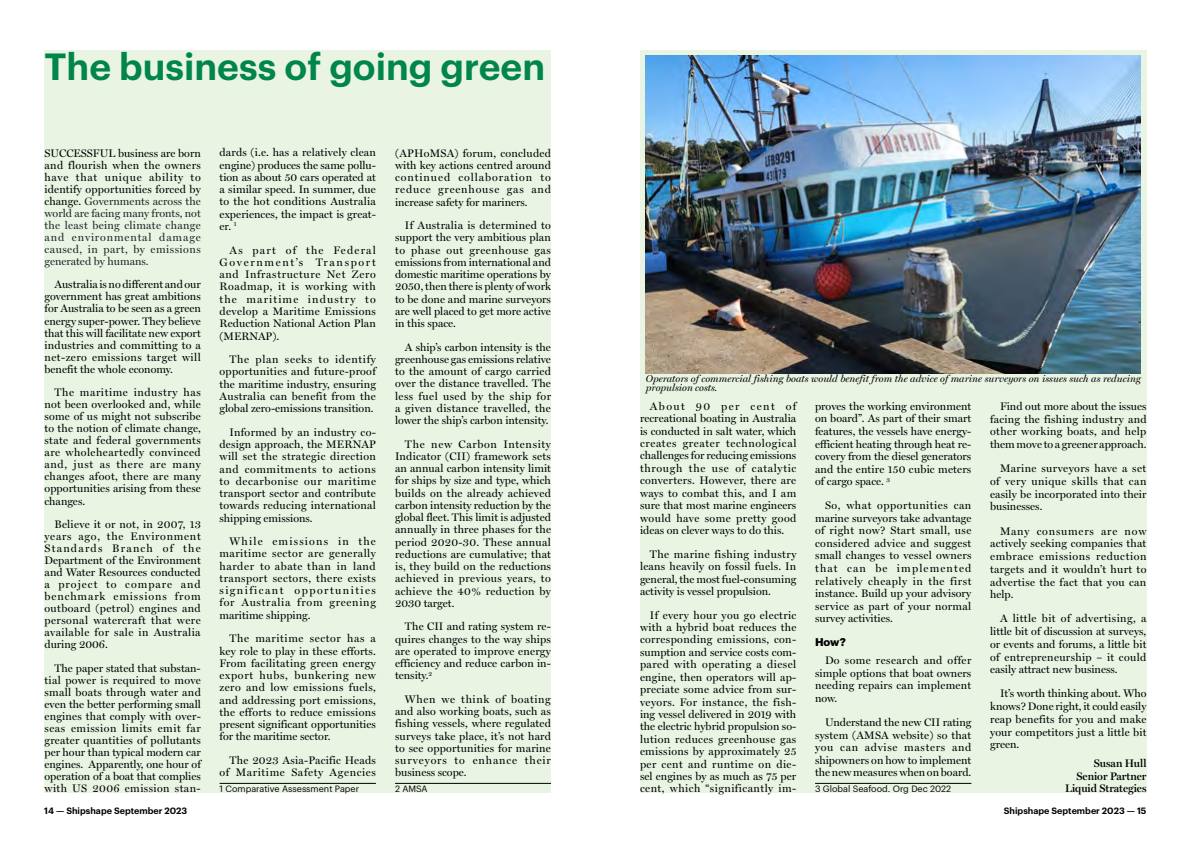
<style>
.page{position:relative;width:1191px;height:842px;background:#fff}
.page>*{position:absolute;margin:0;border:0;box-sizing:border-box;transform-origin:0 0}
.t1{font:600 37px "Graphik";color:#00854a}
.t2{font:11px/12.2px "Miller Display Roman";letter-spacing:.01em;color:#000;text-align:justify}
.t3{font:11px/12px "Miller Display Roman";letter-spacing:.045em;color:#212529;text-align:justify}
.t4{font:11px/12.3px "Miller Display Roman";letter-spacing:.045em;color:#000;text-align:right}
.t5{font:600 11px/12.7px "Miller Display";color:#000;text-align:right}
.t6{font:700 11px "Graphik";color:#000}
.t7{font:italic 10px/9px "Miller Display";color:#000}
.t8{font:9px "Graphik";color:#000}
.t9{font:600 9px "Graphik";color:#000}
.s1{color:#000}
</style>
<div class="page">
<div style="left:640px;top:50px;width:506px;height:742px;background:#e9f4e3"></div>
<div style="left:45px;top:50px;width:506px;height:742px;background:#e9f4e3"></div>
<hr style="left:219px;top:783px;width:157px;height:1px;background:#000">
<hr style="left:395px;top:783px;width:156px;height:1px;background:#000">
<hr style="left:815px;top:783px;width:156px;height:1px;background:#000">
<img style="left:646px;top:55px;width:494px;height:318px">
<h1 class="t1" style="left:45px;top:38px;width:502px">The business of going green</h1>
<p class="t3" style="left:45px;top:147px;width:158px"><span class="s1">SUCCESSFUL business are born and flourish when the owners have that unique ability to identify opportunities forced by change.</span> Governments across the world are facing many fronts, not the least being climate change and environmental damage caused, in part, by emissions generated by humans.</p>
<p class="t2" style="left:45px;top:279px;width:158px;text-indent:10px">Australia is no different and our government has great ambitions for Australia to be seen as a green energy super-power. They believe that this will facilitate new export industries and committing to a net-zero emissions target will benefit the whole economy.</p>
<p class="t2" style="left:45px;top:386px;width:158px;text-indent:10px">The maritime industry has not been overlooked and, while some of us might not subscribe to the notion of climate change, state and federal governments are wholeheartedly convinced and, just as there are many changes afoot, there are many opportunities arising from these changes.</p>
<p class="t2" style="left:45px;top:518px;width:158px;text-indent:10px">Believe it or not, in 2007, 13 years ago, the Environment Standards Branch of the Department of the Environment and Water Resources conducted a project to compare and benchmark emissions from outboard (petrol) engines and personal watercraft that were available for sale in Australia during 2006.</p>
<p class="t2" style="left:45px;top:662px;width:158px;text-indent:10px">The paper stated that substan&shy;tial power is required to move small boats through water and even the better performing small engines that comply with over&shy;seas emission limits emit far greater quantities of pollutants per hour than typical modern car engines. Apparently, one hour of operation of a boat that complies with US 2006 emission stan-</p>
<p class="t2" style="left:219px;top:146px;width:158px">dards (i.e. has a relatively clean engine) produces the same pollu&shy;tion as about 50 cars operated at a similar speed. In summer, due to the hot conditions Australia experiences, the impact is great&shy;er. <sup>1</sup></p>
<p class="t2" style="left:219px;top:244px;width:158px;text-indent:10px">As part of the Federal Government’s Transport and Infrastructure Net Zero Roadmap, it is working with the maritime industry to develop a Maritime Emissions Reduction National Action Plan (MERNAP).</p>
<p class="t2" style="left:219px;top:353px;width:158px;text-indent:10px">The plan seeks to identify opportunities and future-proof the maritime industry, ensuring Australia can benefit from the global zero-emissions transition.</p>
<p class="t2" style="left:219px;top:426px;width:158px;text-indent:10px">Informed by an industry co&shy;design approach, the MERNAP will set the strategic direction and commitments to actions to decarbonise our maritime transport sector and contribute towards reducing international shipping emissions.</p>
<p class="t2" style="left:219px;top:535px;width:158px;text-indent:10px">While emissions in the maritime sector are generally harder to abate than in land transport sectors, there exists significant opportunities for Australia from greening maritime shipping.</p>
<p class="t2" style="left:219px;top:632px;width:158px;text-indent:10px">The maritime sector has a key role to play in these efforts.<br>From facilitating green energy export hubs, bunkering new zero and low emissions fuels, and addressing port emissions, the efforts to reduce emissions present significant opportunities for the maritime sector.</p>
<p class="t4" style="left:219px;top:754px;width:158px">The 2023 Asia-Pacific Heads of Maritime Safety Agencies</p>
<p class="t8" style="left:219px;top:782px;width:141px">1 Comparative Assessment Paper</p>
<p class="t2" style="left:395px;top:147px;width:157px">(APHoMSA) forum, concluded with key actions centred around continued collaboration to reduce greenhouse gas and increase safety for mariners.</p>
<p class="t2" style="left:395px;top:219px;width:157px;text-indent:10px">If Australia is determined to support the very ambitious plan to phase out greenhouse gas emissions from international and domestic maritime operations by 2050, then there is plenty of work to be done and marine surveyors are well placed to get more active in this space.</p>
<p class="t2" style="left:395px;top:341px;width:157px;text-indent:10px">A ship’s carbon intensity is the greenhouse gas emissions relative to the amount of cargo carried over the distance travelled. The less fuel used by the ship for a given distance travelled, the lower the ship’s carbon intensity.</p>
<p class="t2" style="left:395px;top:438px;width:157px;text-indent:10px">The new Carbon Intensity Indicator (CII) framework sets an annual carbon intensity limit for ships by size and type, which builds on the already achieved carbon intensity reduction by the global fleet. This limit is adjusted annually in three phases for the period 2020-30. These annual reductions are cumulative; that is, they build on the reductions achieved in previous years, to achieve the 40% reduction by 2030 target.</p>
<p class="t2" style="left:395px;top:620px;width:157px;text-indent:10px">The CII and rating system re&shy;quires changes to the way ships are operated to improve energy efficiency and reduce carbon in&shy;tensity.<sup>2</sup></p>
<p class="t2" style="left:395px;top:693px;width:157px;text-indent:10px">When we think of boating and also working boats, such as fishing vessels, where regulated surveys take place, it’s not hard to see opportunities for marine surveyors to enhance their business scope.</p>
<p class="t8" style="left:395px;top:782px;width:34px">2 AMSA</p>
<p class="t7" style="left:646px;top:374px;width:496px">Operators of commercial fishing boats would benefit from the advice of marine surveyors on issues such as reducing propulsion costs.</p>
<p class="t2" style="left:640px;top:400px;width:158px;text-indent:10px">About 90 per cent of recreational boating in Australia is conducted in salt water, which creates greater technological challenges for reducing emissions through the use of catalytic converters. However, there are ways to combat this, and I am sure that most marine engineers would have some pretty good ideas on clever ways to do this.</p>
<p class="t2" style="left:640px;top:548px;width:158px;text-indent:10px">The marine fishing industry leans heavily on fossil fuels. In general, the most fuel-consuming activity is vessel propulsion.</p>
<p class="t2" style="left:640px;top:609px;width:158px;text-indent:10px">If every hour you go electric with a hybrid boat reduces the corresponding emissions, con&shy;sumption and service costs com&shy;pared with operating a diesel engine, then operators will ap&shy;preciate some advice from sur&shy;veyors. For instance, the fish&shy;ing vessel delivered in 2019 with the electric hybrid propulsion so&shy;lution reduces greenhouse gas emissions by approximately 25 per cent and runtime on die&shy;sel engines by as much as 75 per cent, which “significantly im-</p>
<p class="t2" style="left:815px;top:400px;width:158px;line-height:12.6px">proves the working environment on board”. As part of their smart features, the vessels have energy&shy;efficient heating through heat re&shy;covery from the diesel generators and the entire 150 cubic meters of cargo space. <sup>3</sup></p>
<p class="t2" style="left:815px;top:499px;width:158px;line-height:12.6px;text-indent:10px">So, what opportunities can marine surveyors take advantage of right now? Start small, use considered advice and suggest small changes to vessel owners that can be implemented relatively cheaply in the first instance. Build up your advisory service as part of your normal survey activities.</p>
<p class="t6" style="left:815px;top:634px;width:32px">How?</p>
<p class="t2" style="left:815px;top:654px;width:158px;line-height:12.6px;text-indent:10px">Do some research and offer simple options that boat owners needing repairs can implement now.</p>
<p class="t2" style="left:815px;top:716px;width:158px;line-height:12.6px;text-indent:10px">Understand the new CII rating system (AMSA website) so that you can advise masters and shipowners on how to implement the new measures when on board.</p>
<p class="t8" style="left:815px;top:782px;width:138px">3 Global Seafood. Org Dec 2022</p>
<p class="t2" style="left:990px;top:400px;width:158px;line-height:12.7px;text-indent:10px">Find out more about the issues facing the fishing industry and other working boats, and help them move to a greener approach.</p>
<p class="t2" style="left:990px;top:462px;width:158px;line-height:12.7px;text-indent:10px">Marine surveyors have a set of very unique skills that can easily be incorporated into their businesses.</p>
<p class="t2" style="left:990px;top:524px;width:158px;line-height:12.7px;text-indent:10px">Many consumers are now actively seeking companies that embrace emissions reduction targets and it wouldn’t hurt to advertise the fact that you can help.</p>
<p class="t2" style="left:990px;top:612px;width:158px;line-height:12.7px;text-indent:10px">A little bit of advertising, a little bit of discussion at surveys, or events and forums, a little bit of entrepreneurship – it could easily attract new business.</p>
<p class="t2" style="left:990px;top:687px;width:158px;line-height:12.7px;text-indent:10px">It’s worth thinking about. Who knows? Done right, it could easily reap benefits for you and make your competitors just a little bit green.</p>
<p class="t5" style="left:1065px;top:757px;width:83px">Susan Hull<br>Senior Partner<br>Liquid Strategies</p>
<p class="t9" style="left:44px;top:804px;width:144px">14 — Shipshape September 2023</p>
<p class="t9" style="left:1003px;top:804px;width:144px">Shipshape September 2023 — 15</p>
</div>
